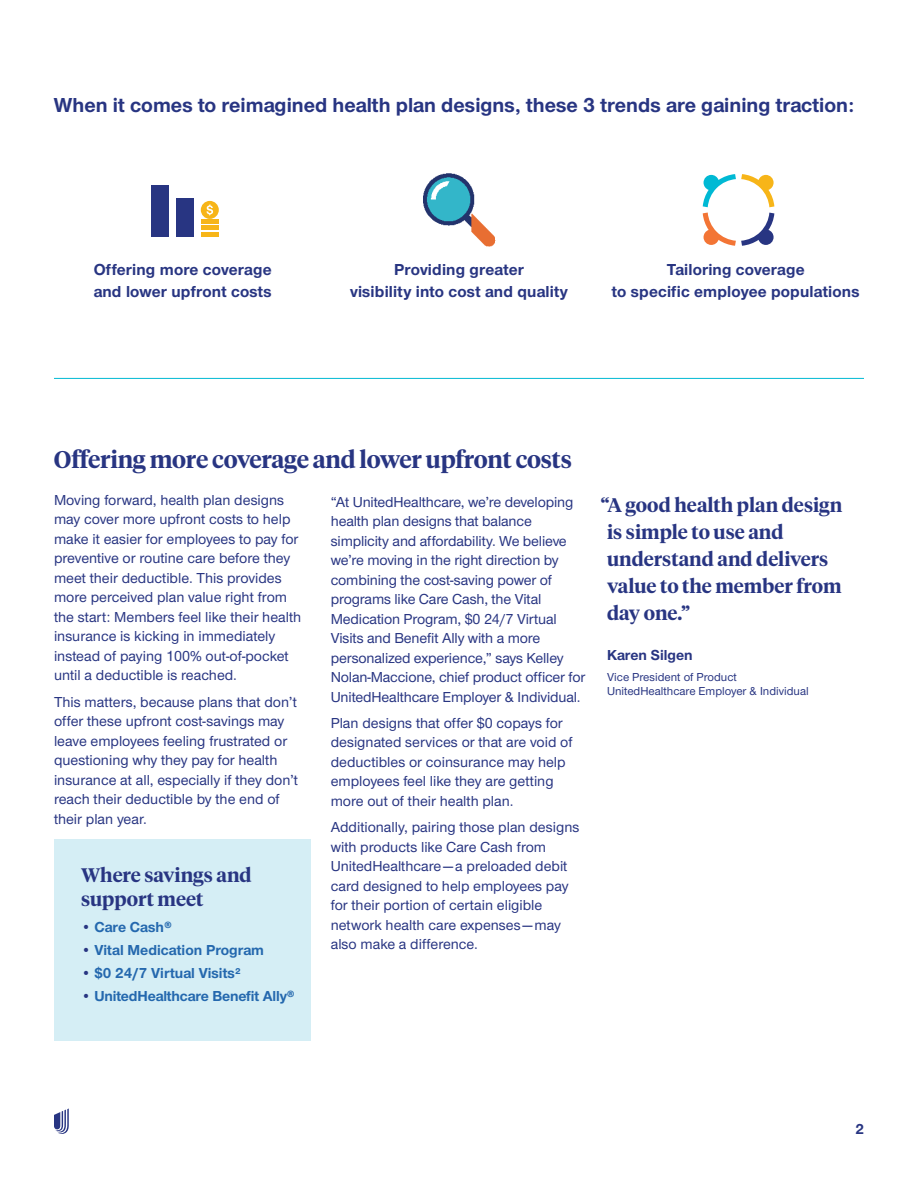
<style>
.page{position:relative;width:918px;height:1188px;background:#fff}
.page>*{position:absolute;margin:0;border:0;box-sizing:border-box;transform-origin:0 0}
.t1{font:600 24px "UHC Serif Headline";letter-spacing:-.01em;color:#283582}
.t2{font:700 21px "UHC Sans";color:#283582}
.t3{font:600 19.5px/27px "UHC Serif Headline";color:#283582}
.t4{font:700 16.5px/22.5px "UHC Sans";letter-spacing:.01em;color:#283582;text-align:center}
.t5{font:500 15px/19.5px "UHC Sans";color:#283582}
.t6{font:700 15px "UHC Sans";color:#2468ae}
.t7{font:700 15px "UHC Sans";color:#283582}
.t8{font:500 12px/14.4px "UHC Sans";color:#283582}
.s1{font-weight:500;color:#283582}
</style>
<div class="page">
<svg style="left:54px;top:1108px;width:15px;height:26px"></svg>
<div style="left:151px;top:185px;width:18px;height:52px;background:#283582"></div>
<div style="left:176px;top:199px;width:18px;height:38px;background:#283582"></div>
<hr style="left:201px;top:226px;width:18px;height:4px;background:#f7b518">
<hr style="left:201px;top:219px;width:18px;height:4px;background:#f7b518">
<div style="left:201px;top:232px;width:18px;height:5px;background:#f7b518"></div>
<div style="left:201px;top:201px;width:18px;height:18px;background:#f7b518;border-radius:50%"></div>
<svg style="left:207px;top:204px;width:6px;height:12px"></svg>
<div style="left:54px;top:840px;width:256px;height:201px;background:#d5eef5"></div>
<img style="left:423px;top:173px;width:73px;height:74px">
<svg style="left:703px;top:213px;width:71px;height:33px"></svg>
<svg style="left:703px;top:174px;width:71px;height:33px"></svg>
<hr style="left:54px;top:378px;width:810px;height:1px;background:#00b9d4">
<h2 class="t2" style="left:54px;top:91px;width:802px">When it comes to reimagined health plan designs, these 3 trends are gaining traction:</h2>
<p class="t4" style="left:94px;top:258px;width:179px;text-align:left">Offering more coverage and lower upfront costs</p>
<p class="t4" style="left:350px;top:258px;width:219px">Providing greater<br>visibility into cost and quality</p>
<p class="t4" style="left:612px;top:258px;width:249px">Tailoring coverage<br>to specific employee populations</p>
<h1 class="t1" style="left:54px;top:443px;width:519px">Offering more coverage and lower upfront costs</h1>
<p class="t5" style="left:54px;top:489px;width:249px">Moving forward, health plan designs may cover more upfront costs to help make it easier for employees to pay for preventive or routine care before they meet their deductible. This provides more perceived plan value right from the start: Members feel like their health insurance is kicking in immediately instead of paying 100% out-of-pocket until a deductible is reached.</p>
<p class="t5" style="left:54px;top:691px;width:246px">This matters, because plans that don’t offer these upfront cost-savings may leave employees feeling frustrated or questioning why they pay for health insurance at all, especially if they don’t reach their deductible by the end of their plan year.</p>
<p class="t5" style="left:331px;top:491px;width:256px">“At UnitedHealthcare, we’re developing health plan designs that balance simplicity and affordability. We believe we’re moving in the right direction by combining the cost-saving power of programs like Care Cash, the Vital Medication Program, $0 24/7 Virtual Visits and Benefit Ally with a more personalized experience,” says Kelley Nolan-Maccione, chief product officer for UnitedHealthcare Employer &amp; Individual.</p>
<p class="t5" style="left:331px;top:712px;width:243px">Plan designs that offer $0 copays for designated services or that are void of deductibles or coinsurance may help employees feel like they are getting more out of their health plan.</p>
<p class="t5" style="left:331px;top:817px;width:250px">Additionally, pairing those plan designs with products like Care Cash from UnitedHealthcare—a preloaded debit card designed to help employees pay for their portion of certain eligible network health care expenses—may also make a difference.</p>
<h3 class="t3" style="left:81px;top:863px;width:172px;line-height:23.4px">Where savings and support meet</h3>
<p class="t6" style="left:81px;top:917px;width:92px"><span class="s1">•</span> Care Cash®</p>
<p class="t6" style="left:81px;top:940px;width:185px"><span class="s1">•</span> Vital Medication Program</p>
<p class="t6" style="left:81px;top:963px;width:161px"><span class="s1">•</span> $0 24/7 Virtual Visits²</p>
<p class="t6" style="left:81px;top:985px;width:215px"><span class="s1">•</span> UnitedHealthcare Benefit Ally®</p>
<h3 class="t3" style="left:607px;top:490px;width:237px;text-indent:-7px">“A good health plan design is simple to use and understand and delivers value to the member from day one.”</h3>
<p class="t7" style="left:607px;top:644px;width:87px">Karen Silgen</p>
<p class="t8" style="left:607px;top:669px;width:203px">Vice President of Product<br>UnitedHealthcare Employer &amp; Individual</p>
<p class="t7" style="left:855px;top:1119px;width:10px">2</p>
</div>
